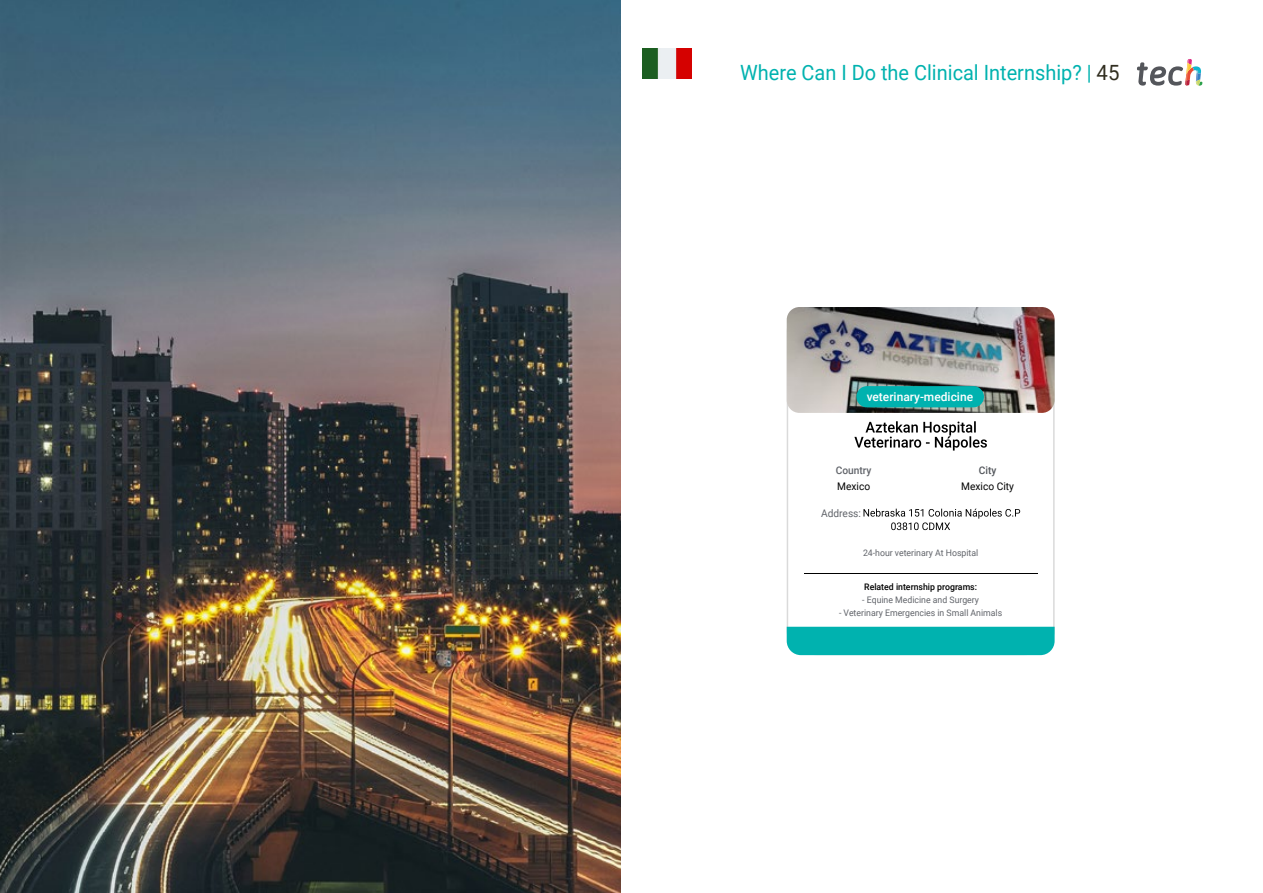
<style>
.page{position:relative;width:1263px;height:893px;background:#fff}
.page>*{position:absolute;margin:0;border:0;box-sizing:border-box;transform-origin:0 0}
.t1{font:21px "Roboto";color:#00b2af;scale:.95 1}
.t2{font:500 12px "Roboto";color:#fff}
.t3{font:10.5px "Roboto";color:#000}
.t4{font:10.5px "Roboto";color:#61646a}
.t5{font:500 10.5px "Roboto";color:#61646a}
.t6{font:500 10.5px "Roboto";color:#52555b}
.t7{font:9px "Roboto";color:#61646a}
.t8{font:500 9px "Roboto";color:#000}
.s1{color:#312e20}
</style>
<div class="page">
<img style="left:642px;top:49px;width:49px;height:30px">
<img style="left:0;top:0;width:621px;height:893px">
<svg style="left:1137px;top:59px;width:65px;height:27px"></svg>
<svg style="left:786px;top:316px;width:269px;height:340px"></svg>
<img style="left:787px;top:307px;width:267px;height:106px">
<div style="left:856px;top:386px;width:128px;height:21px;background:#00b2af;border-radius:11px"></div>
<div style="left:787px;top:627px;width:267px;height:28px;background:#00b2af"></div>
<hr style="left:804px;top:573px;width:233px;height:1px;background:#000">
<svg style="left:854px;top:421px;width:133px;height:30px"></svg>
<svg style="left:863px;top:509px;width:157px;height:21px"></svg>
<h1 class="t1" style="left:740px;top:57px;width:401px">Where Can I Do the Clinical Internship? | <span class="s1">45</span></h1>
<h2 class="t2" style="left:867px;top:389px;width:108px">veterinary-medicine</h2>
<p class="t5" style="left:836px;top:463px;width:37px">Country</p>
<p class="t3" style="left:837px;top:479px;width:34px">Mexico</p>
<p class="t4" style="left:821px;top:505px;width:41px">Address:</p>
<p class="t6" style="left:979px;top:463px;width:19px">City</p>
<p class="t3" style="left:961px;top:479px;width:54px">Mexico City</p>
<p class="t7" style="left:863px;top:546px;width:117px">24-hour veterinary At Hospital</p>
<p class="t8" style="left:864px;top:580px;width:114px">Related internship programs:</p>
<p class="t7" style="left:862px;top:594px;width:118px">- Equine Medicine and Surgery</p>
<p class="t7" style="left:839px;top:607px;width:165px">- Veterinary Emergencies in Small Animals</p>
</div>
